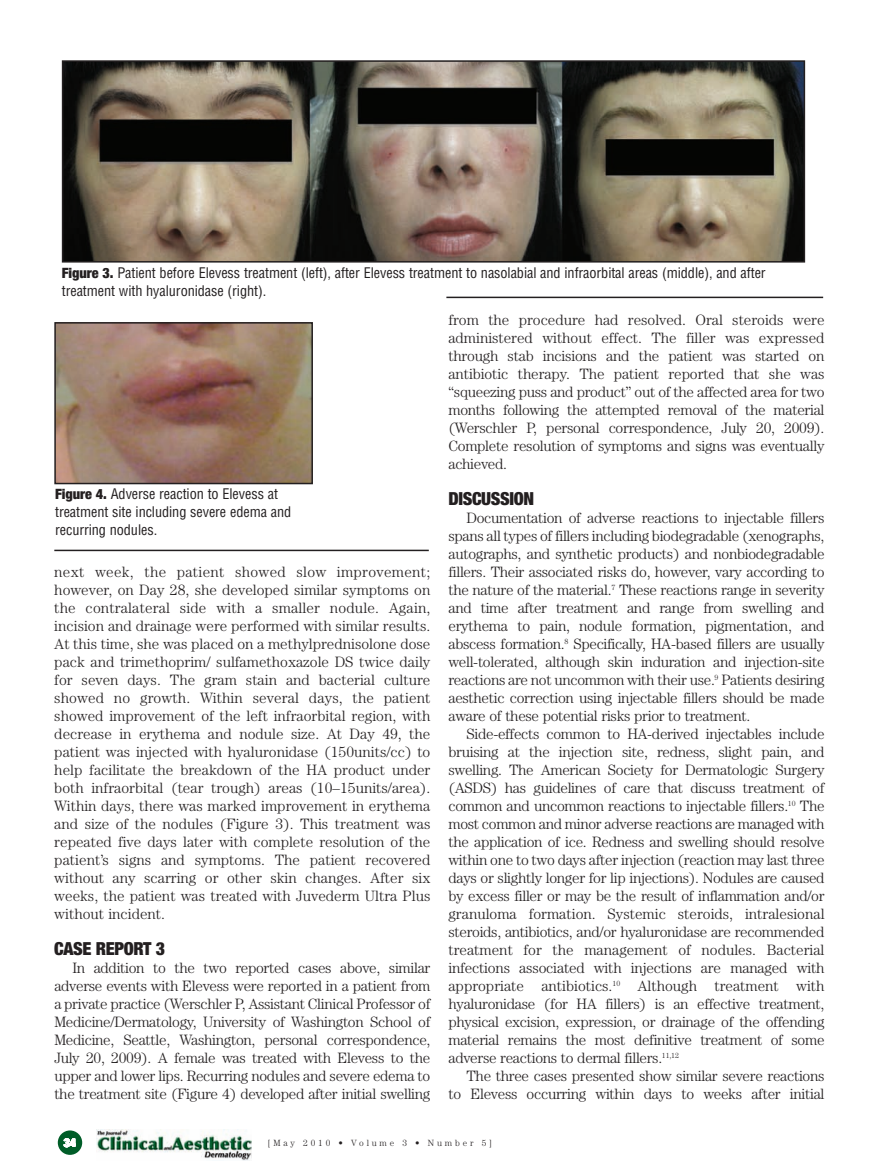
<style>
.page{position:relative;width:879px;height:1176px;background:#fff}
.page>*{position:absolute;margin:0;border:0;box-sizing:border-box;transform-origin:0 0}
.t1{font:900 condensed 18px "Helvetica Neue LT Std";letter-spacing:-.02em;color:#231f20}
.t2{font:300 15px/18px "Century Std";letter-spacing:-.02em;color:#231f20;text-align:justify}
.t3{font:condensed 14.25px/18px "Helvetica";letter-spacing:-.005em;color:#231f20}
.t4{font:900 condensed 12px "Helvetica Neue LT Std";color:#fff}
.t5{font:300 9px "Century Std";letter-spacing:.31em;color:#231f20}
.s1{font-family:"Helvetica Neue LT Std";font-weight:900}
</style>
<div class="page">
<div style="left:58px;top:1130px;width:24px;height:24px;background:#005d28;border-radius:50%"></div>
<img style="left:96px;top:1129px;width:155px;height:31px">
<img style="left:65px;top:63px;width:736px;height:196px">
<div style="left:62px;top:60px;width:742px;height:202px;border:2px solid #231f20"></div>
<img style="left:57px;top:325px;width:253px;height:156px">
<div style="left:54px;top:322px;width:259px;height:162px;border:2px solid #231f20"></div>
<hr style="left:446px;top:296px;width:376px;height:2px;background:#231f20">
<hr style="left:54px;top:549px;width:374px;height:2px;background:#231f20">
<p class="t3" style="left:62px;top:264px;width:705px"><span class="s1">Figure 3.</span> Patient before Elevess treatment (left), after Elevess treatment to nasolabial and infraorbital areas (middle), and after treatment with hyaluronidase (right).</p>
<p class="t3" style="left:55px;top:486px;width:237px"><span class="s1">Figure 4.</span> Adverse reaction to Elevess at treatment site including severe edema and recurring nodules.</p>
<p class="t2" style="left:54px;top:564px;width:377px">next week, the patient showed slow improvement; however, on Day 28, she developed similar symptoms on the contralateral side with a smaller nodule. Again, incision and drainage were performed with similar results.<br>At this time, she was placed on a methylprednisolone dose pack and trimethoprim/ sulfamethoxazole DS twice daily for seven days. The gram stain and bacterial culture showed no growth. Within several days, the patient showed improvement of the left infraorbital region, with decrease in erythema and nodule size. At Day 49, the patient was injected with hyaluronidase (150units/cc) to help facilitate the breakdown of the HA product under both infraorbital (tear trough) areas (10–15units/area).<br>Within days, there was marked improvement in erythema and size of the nodules (Figure 3). This treatment was repeated five days later with complete resolution of the patient’s signs and symptoms. The patient recovered without any scarring or other skin changes. After six weeks, the patient was treated with Juvederm Ultra Plus without incident.</p>
<p class="t1" style="left:54px;top:941px;width:112px">CASE REPORT 3</p>
<p class="t2" style="left:54px;top:960px;width:377px;text-indent:18px">In addition to the two reported cases above, similar adverse events with Elevess were reported in a patient from a private practice (Werschler P, Assistant Clinical Professor of Medicine/Dermatology, University of Washington School of Medicine, Seattle, Washington, personal correspondence, July 20, 2009). A female was treated with Elevess to the upper and lower lips. Recurring nodules and severe edema to the treatment site (Figure 4) developed after initial swelling</p>
<p class="t2" style="left:448px;top:312px;width:377px">from the procedure had resolved. Oral steroids were administered without effect. The filler was expressed through stab incisions and the patient was started on antibiotic therapy. The patient reported that she was “squeezing puss and product” out of the affected area for two months following the attempted removal of the material (Werschler P, personal correspondence, July 20, 2009).<br>Complete resolution of symptoms and signs was eventually achieved.</p>
<p class="t1" style="left:448px;top:491px;width:87px">DISCUSSION</p>
<p class="t2" style="left:448px;top:510px;width:377px;text-indent:18px">Documentation of adverse reactions to injectable fillers spans all types of fillers including biodegradable (xenographs, autographs, and synthetic products) and nonbiodegradable fillers. Their associated risks do, however, vary according to the nature of the material.<sup>7</sup> These reactions range in severity and time after treatment and range from swelling and erythema to pain, nodule formation, pigmentation, and abscess formation.<sup>8</sup> Specifically, HA-based fillers are usually well-tolerated, although skin induration and injection-site reactions are not uncommon with their use.<sup>9</sup> Patients desiring aesthetic correction using injectable fillers should be made aware of these potential risks prior to treatment.</p>
<p class="t2" style="left:448px;top:726px;width:377px;text-indent:18px">Side-effects common to HA-derived injectables include bruising at the injection site, redness, slight pain, and swelling. The American Society for Dermatologic Surgery (ASDS) has guidelines of care that discuss treatment of common and uncommon reactions to injectable fillers.<sup>10</sup> The most common and minor adverse reactions are managed with the application of ice. Redness and swelling should resolve within one to two days after injection (reaction may last three days or slightly longer for lip injections). Nodules are caused by excess filler or may be the result of inflammation and/or granuloma formation. Systemic steroids, intralesional steroids, antibiotics, and/or hyaluronidase are recommended treatment for the management of nodules. Bacterial infections associated with injections are managed with appropriate antibiotics.<sup>10</sup> Although treatment with hyaluronidase (for HA fillers) is an effective treatment, physical excision, expression, or drainage of the offending material remains the most definitive treatment of some adverse reactions to dermal fillers.<sup>11,12</sup></p>
<p class="t2" style="left:448px;top:1068px;width:377px;text-align:right">The three cases presented show similar severe reactions<br>to Elevess occurring within days to weeks after initial</p>
<p class="t4" style="left:64px;top:1138px;width:14px">34</p>
<p class="t5" style="left:268px;top:1139px;width:225px">[May 2010 • Volume 3 • Number 5]</p>
</div>
